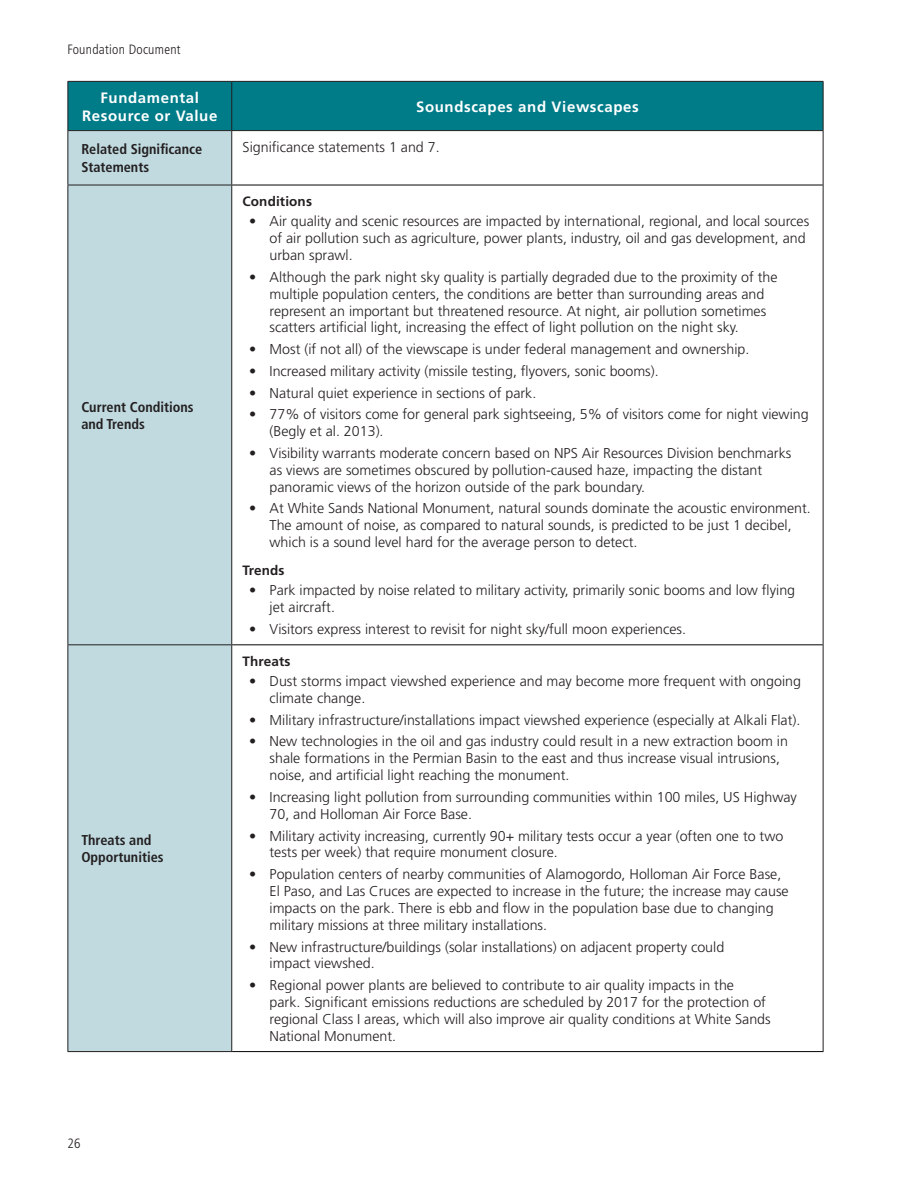
<style>
.page{position:relative;width:918px;height:1188px;background:#fff}
.page>*{position:absolute;margin:0;border:0;box-sizing:border-box;transform-origin:0 0}
.t1{font:700 15px/18px "Frutiger LT Std";letter-spacing:.04em;color:#fff;text-align:center}
.t2{font:300 14.25px/16.8px "Frutiger LT Std";color:#231f20}
.t3{font:700 condensed 14.25px/17.1px "Frutiger LT Std";color:#231f20}
.t4{font:700 13.5px "Frutiger LT Std";letter-spacing:.01em;color:#231f20}
.t5{font:300 condensed 13.5px "Frutiger LT Std";letter-spacing:.02em;color:#231f20}
</style>
<div class="page">
<div style="left:69px;top:82px;width:754px;height:48px;background:#007c89"></div>
<div style="left:69px;top:131px;width:162px;height:920px;background:#c0dae0"></div>
<hr style="left:68px;top:81px;width:164px;height:1px;background:#231f20">
<hr style="left:68px;top:82px;width:1px;height:48px;background:#231f20">
<hr style="left:232px;top:81px;width:592px;height:1px;background:#231f20">
<hr style="left:231px;top:82px;width:1px;height:48px;background:#231f20">
<hr style="left:823px;top:82px;width:1px;height:48px;background:#231f20">
<hr style="left:68px;top:130px;width:164px;height:1px;background:#231f20">
<hr style="left:68px;top:131px;width:1px;height:54px;background:#231f20">
<hr style="left:232px;top:130px;width:592px;height:1px;background:#231f20">
<hr style="left:231px;top:131px;width:1px;height:54px;background:#231f20">
<hr style="left:823px;top:131px;width:1px;height:54px;background:#231f20">
<hr style="left:68px;top:185px;width:164px;height:1px;background:#231f20">
<hr style="left:68px;top:185px;width:1px;height:459px;background:#231f20">
<hr style="left:231px;top:185px;width:1px;height:459px;background:#231f20">
<hr style="left:823px;top:185px;width:1px;height:460px;background:#231f20">
<hr style="left:68px;top:644px;width:164px;height:1px;background:#231f20">
<hr style="left:68px;top:645px;width:1px;height:406px;background:#231f20">
<hr style="left:231px;top:645px;width:1px;height:406px;background:#231f20">
<hr style="left:823px;top:645px;width:1px;height:406px;background:#231f20">
<hr style="left:68px;top:1051px;width:164px;height:1px;background:#231f20">
<hr style="left:232px;top:185px;width:591px;height:1px;background:#040503">
<hr style="left:232px;top:644px;width:591px;height:1px;background:#040503">
<hr style="left:232px;top:1051px;width:592px;height:1px;background:#040503">
<p class="t5" style="left:68px;top:42px;width:115px">Foundation Document</p>
<p class="t1" style="left:82px;top:88px;width:137px">Fundamental<br>Resource or Value</p>
<p class="t1" style="left:416px;top:97px;width:224px">Soundscapes and Viewscapes</p>
<p class="t3" style="left:81px;top:141px;width:122px">Related Significance<br>Statements</p>
<p class="t2" style="left:243px;top:139px;width:196px">Significance statements 1 and 7.</p>
<p class="t3" style="left:81px;top:398px;width:114px">Current Conditions and Trends</p>
<p class="t3" style="left:81px;top:832px;width:84px">Threats and<br>Opportunities</p>
<p class="t5" style="left:68px;top:1135px;width:15px">26</p>
<p class="t4" style="left:243px;top:193px;width:71px">Conditions</p>
<p class="t2" style="left:270px;top:213px;width:541px;text-indent:-20px">• Air quality and scenic resources are impacted by international, regional, and local sources of air pollution such as agriculture, power plants, industry, oil and gas development, and urban sprawl.</p>
<p class="t2" style="left:270px;top:269px;width:510px;text-indent:-20px">• Although the park night sky quality is partially degraded due to the proximity of the multiple population centers, the conditions are better than surrounding areas and represent an important but threatened resource. At night, air pollution sometimes scatters artificial light, increasing the effect of light pollution on the night sky.</p>
<p class="t2" style="left:249px;top:341px;width:499px">• Most (if not all) of the viewscape is under federal management and ownership.</p>
<p class="t2" style="left:249px;top:363px;width:408px">• Increased military activity (missile testing, flyovers, sonic booms).</p>
<p class="t2" style="left:249px;top:385px;width:286px">• Natural quiet experience in sections of park.</p>
<p class="t2" style="left:270px;top:406px;width:541px;text-indent:-20px">• 77% of visitors come for general park sightseeing, 5% of visitors come for night viewing (Begly et al. 2013).</p>
<p class="t2" style="left:270px;top:445px;width:523px;text-indent:-20px">• Visibility warrants moderate concern based on NPS Air Resources Division benchmarks as views are sometimes obscured by pollution-caused haze, impacting the distant panoramic views of the horizon outside of the park boundary.</p>
<p class="t2" style="left:270px;top:500px;width:540px;text-indent:-20px">• At White Sands National Monument, natural sounds dominate the acoustic environment.<br>The amount of noise, as compared to natural sounds, is predicted to be just 1 decibel, which is a sound level hard for the average person to detect.</p>
<p class="t4" style="left:243px;top:562px;width:43px">Trends</p>
<p class="t2" style="left:270px;top:582px;width:527px;text-indent:-20px">• Park impacted by noise related to military activity, primarily sonic booms and low flying jet aircraft.</p>
<p class="t2" style="left:249px;top:621px;width:435px">• Visitors express interest to revisit for night sky/full moon experiences.</p>
<p class="t4" style="left:243px;top:653px;width:49px">Threats</p>
<p class="t2" style="left:270px;top:673px;width:533px;text-indent:-20px">• Dust storms impact viewshed experience and may become more frequent with ongoing climate change.</p>
<p class="t2" style="left:249px;top:712px;width:550px">• Military infrastructure/installations impact viewshed experience (especially at Alkali Flat).</p>
<p class="t2" style="left:270px;top:733px;width:520px;text-indent:-20px">• New technologies in the oil and gas industry could result in a new extraction boom in shale formations in the Permian Basin to the east and thus increase visual intrusions, noise, and artificial light reaching the monument.</p>
<p class="t2" style="left:270px;top:789px;width:529px;text-indent:-20px">• Increasing light pollution from surrounding communities within 100 miles, US Highway<br>70, and Holloman Air Force Base.</p>
<p class="t2" style="left:270px;top:827px;width:515px;text-indent:-20px">• Military activity increasing, currently 90+ military tests occur a year (often one to two tests per week) that require monument closure.</p>
<p class="t2" style="left:270px;top:866px;width:521px;text-indent:-20px">• Population centers of nearby communities of Alamogordo, Holloman Air Force Base, El Paso, and Las Cruces are expected to increase in the future; the increase may cause impacts on the park. There is ebb and flow in the population base due to changing military missions at three military installations.</p>
<p class="t2" style="left:270px;top:938px;width:456px;text-indent:-20px">• New infrastructure/buildings (solar installations) on adjacent property could impact viewshed.</p>
<p class="t2" style="left:270px;top:977px;width:503px;text-indent:-20px">• Regional power plants are believed to contribute to air quality impacts in the<br>park. Significant emissions reductions are scheduled by 2017 for the protection of regional Class I areas, which will also improve air quality conditions at White Sands National Monument.</p>
</div>
